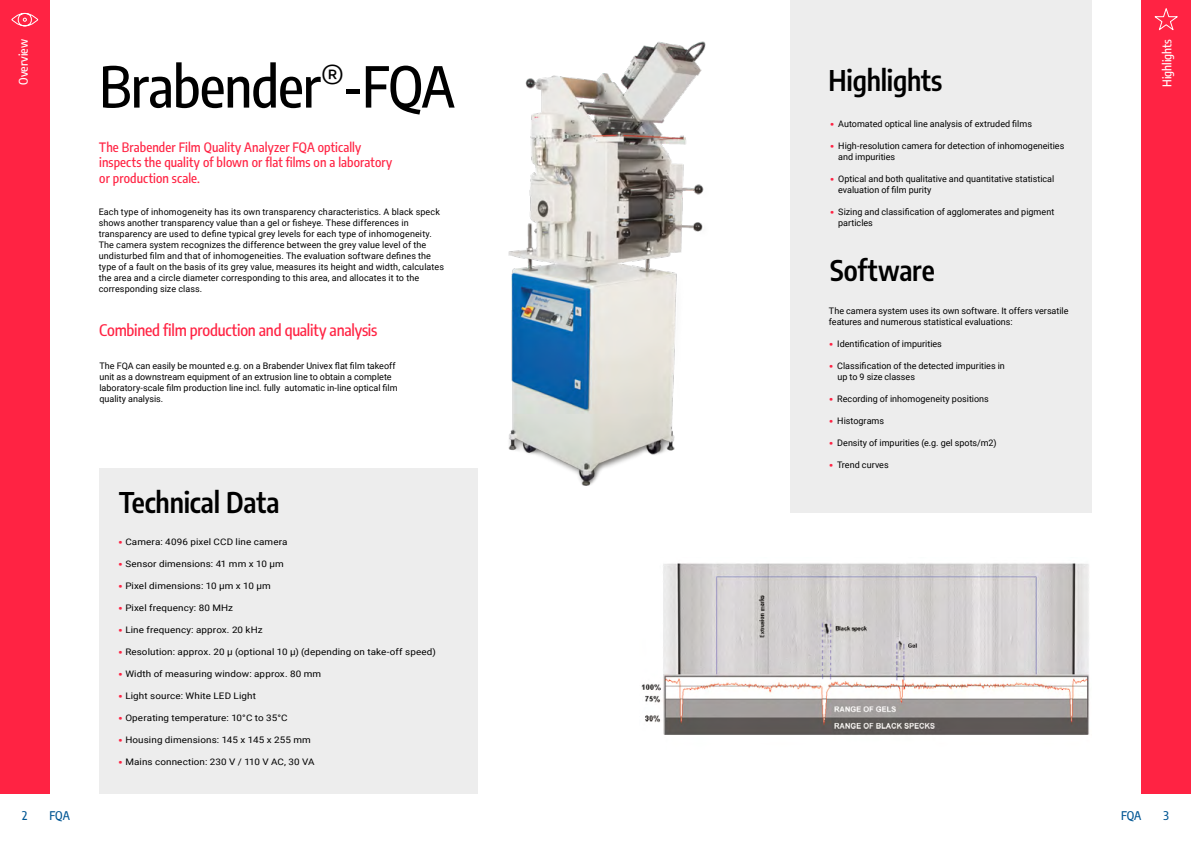
<style>
.page{position:relative;width:1191px;height:842px;background:#fff}
.page>*{position:absolute;margin:0;border:0;box-sizing:border-box;transform-origin:0 0}
.t1{font:500 56px "Encode Sans Condensed";letter-spacing:-.015em;color:#000}
.t2{font:600 28px "Encode Sans Condensed";letter-spacing:-.01em;color:#000}
.t3{font:500 16px "Encode Sans Condensed";letter-spacing:-.015em;color:#ff2343}
.t4{font:500 13px/15.6px "Encode Sans Condensed";letter-spacing:.005em;color:#ff2343}
.t5{font:500 12px "Encode Sans Condensed";color:#fff}
.t6{font:500 12px "Encode Sans Condensed";letter-spacing:-.01em;color:#005694}
.t7{font:9px/11px "Roboto";letter-spacing:.005em;color:#000}
.t8{font:9px "Roboto";letter-spacing:.005em;color:#000;scale:1.1 1}
.s1{font-size:13px;color:#ff2343}
</style>
<div class="page">
<div style="left:0;top:0;width:50px;height:794px;background:#ff2343"></div>
<div style="left:1141px;top:0;width:50px;height:794px;background:#ff2343"></div>
<div style="left:790px;top:0;width:301px;height:512px;background:#ededed"></div>
<svg style="left:11px;top:12px;width:28px;height:15px"></svg>
<svg style="left:1154px;top:8px;width:24px;height:23px"></svg>
<img style="left:508px;top:41px;width:198px;height:445px">
<img style="left:641px;top:563px;width:448px;height:172px">
<div style="left:99px;top:468px;width:379px;height:326px;background:#ededed"></div>
<h3 class="t5" style="left:15px;top:85px;width:47px;rotate:-90deg">Overview</h3>
<h1 class="t1" style="left:99px;top:47px;width:357px">Brabender<sup>®</sup>-FQA</h1>
<h3 class="t4" style="left:99px;top:138px;width:295px">The Brabender Film Quality Analyzer FQA optically inspects the quality of blown or flat films on a laboratory or production scale.</h3>
<p class="t7" style="left:99px;top:206px;width:347px">Each type of inhomogeneity has its own transparency characteristics. A black speck shows another transparency value than a gel or fisheye. These differences in transparency are used to define typical grey levels for each type of inhomogeneity.<br>The camera system recognizes the difference between the grey value level of the undisturbed film and that of inhomogeneities. The evaluation software defines the type of a fault on the basis of its grey value, measures its height and width, calculates the area and a circle diameter corresponding to this area, and allocates it to the corresponding size class.</p>
<h3 class="t3" style="left:99px;top:319px;width:279px">Combined film production and quality analysis</h3>
<p class="t7" style="left:99px;top:360px;width:300px">The FQA can easily be mounted e.g. on a Brabender Univex flat film takeoff unit as a downstream equipment of an extrusion line to obtain a complete laboratory-scale film production line incl. fully automatic in-line optical film quality analysis.</p>
<h2 class="t2" style="left:119px;top:482px;width:162px">Technical Data</h2>
<p class="t8" style="left:118px;top:536px;width:156px"><span class="s1">•</span> Camera: 4096 pixel CCD line camera</p>
<p class="t8" style="left:118px;top:558px;width:152px"><span class="s1">•</span> Sensor dimensions: 41 mm x 10 µm</p>
<p class="t8" style="left:118px;top:580px;width:140px"><span class="s1">•</span> Pixel dimensions: 10 µm x 10 µm</p>
<p class="t8" style="left:118px;top:602px;width:106px"><span class="s1">•</span> Pixel frequency: 80 MHz</p>
<p class="t8" style="left:118px;top:624px;width:133px"><span class="s1">•</span> Line frequency: approx. 20 kHz</p>
<p class="t8" style="left:118px;top:646px;width:290px"><span class="s1">•</span> Resolution: approx. 20 µ (optional 10 µ) (depending on take-off speed)</p>
<p class="t8" style="left:118px;top:668px;width:186px"><span class="s1">•</span> Width of measuring window: approx. 80 mm</p>
<p class="t8" style="left:118px;top:690px;width:127px"><span class="s1">•</span> Light source: White LED Light</p>
<p class="t8" style="left:118px;top:712px;width:155px"><span class="s1">•</span> Operating temperature: 10°C to 35°C</p>
<p class="t8" style="left:118px;top:734px;width:177px"><span class="s1">•</span> Housing dimensions: 145 x 145 x 255 mm</p>
<p class="t8" style="left:118px;top:756px;width:180px"><span class="s1">•</span> Mains connection: 230 V / 110 V AC, 30 VA</p>
<h2 class="t2" style="left:828px;top:59px;width:115px">Highlights</h2>
<p class="t7" style="left:830px;top:118px;width:204px"><span class="s1">•</span> Automated optical line analysis of extruded films</p>
<p class="t7" style="left:838px;top:140px;width:228px;text-indent:-8px"><span class="s1">•</span> High-resolution camera for detection of inhomogeneities and impurities</p>
<p class="t7" style="left:838px;top:173px;width:217px;text-indent:-8px"><span class="s1">•</span> Optical and both qualitative and quantitative statistical evaluation of film purity</p>
<p class="t7" style="left:838px;top:206px;width:217px;text-indent:-8px"><span class="s1">•</span> Sizing and classification of agglomerates and pigment particles</p>
<h2 class="t2" style="left:830px;top:250px;width:106px">Software</h2>
<p class="t7" style="left:829px;top:305px;width:241px">The camera system uses its own software. It offers versatile features and numerous statistical evaluations:</p>
<p class="t7" style="left:829px;top:338px;width:114px"><span class="s1">•</span> Identification of impurities</p>
<p class="t7" style="left:837px;top:360px;width:169px;text-indent:-9px"><span class="s1">•</span> Classification of the detected impurities in up to 9 size classes</p>
<p class="t7" style="left:829px;top:393px;width:161px"><span class="s1">•</span> Recording of inhomogeneity positions</p>
<p class="t7" style="left:829px;top:415px;width:57px"><span class="s1">•</span> Histograms</p>
<p class="t7" style="left:829px;top:437px;width:169px"><span class="s1">•</span> Density of impurities (e.g. gel spots/m2)</p>
<p class="t7" style="left:829px;top:459px;width:61px"><span class="s1">•</span> Trend curves</p>
<h3 class="t5" style="left:1158px;top:87px;width:49px;rotate:-90deg">Highlights</h3>
<h3 class="t6" style="left:22px;top:807px;width:7px">2</h3>
<h3 class="t6" style="left:50px;top:807px;width:22px">FQA</h3>
<h3 class="t6" style="left:1121px;top:807px;width:22px">FQA</h3>
<h3 class="t6" style="left:1163px;top:807px;width:7px">3</h3>
</div>
